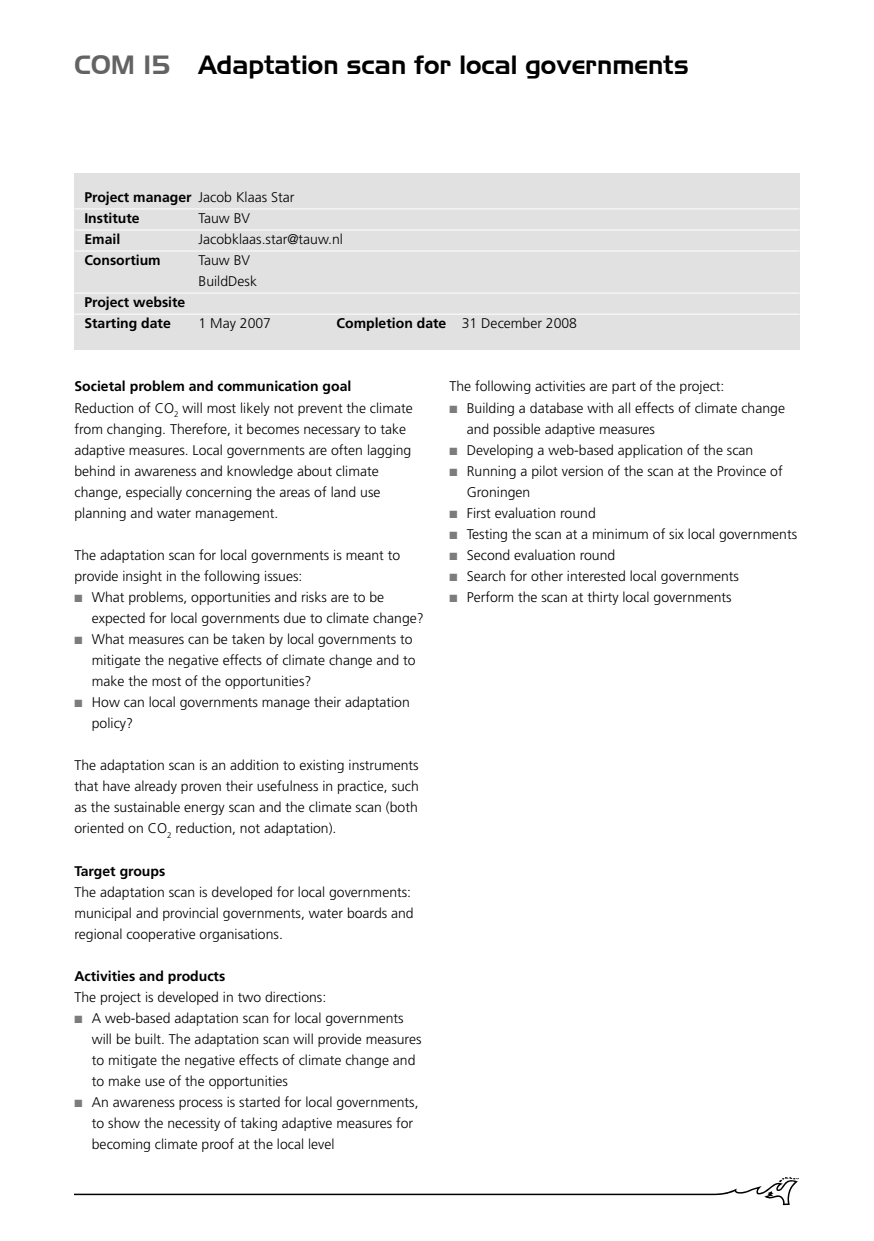
<style>
.page{position:relative;width:874px;height:1241px;background:#fff}
.page>*{position:absolute;margin:0;border:0;box-sizing:border-box;transform-origin:0 0}
.t1{font:26.25px "Slicker";color:#000}
.t2{font:300 14px/21px "Frutiger";color:#000}
.t3{font:700 14px/21px "Frutiger";color:#000}
.s1{color:#636363}
.s2{font-weight:300}
.s3{font-weight:700}
.s4{color:#7c7c7c}
</style>
<div class="page">
<svg style="left:74px;top:1177px;width:724px;height:27px"></svg>
<div style="left:74px;top:173px;width:725px;height:176px;background:#e1e1e1"></div>
<hr style="left:74px;top:208px;width:725px;height:1px;background:#fff">
<hr style="left:74px;top:229px;width:725px;height:1px;background:#fff">
<hr style="left:74px;top:250px;width:725px;height:1px;background:#fff">
<hr style="left:74px;top:292px;width:725px;height:1px;background:#fff">
<hr style="left:74px;top:314px;width:725px;height:1px;background:#fff">
<h1 class="t1" style="left:74px;top:50px;width:615px"><span class="s1">COM 15</span> Adaptation scan for local governments</h1>
<p class="t3" style="left:84px;top:186px;width:211px">Project manager <span class="s2">Jacob Klaas Star<br></span>Institute</p>
<p class="t2" style="left:198px;top:208px;width:53px">Tauw BV</p>
<p class="t3" style="left:84px;top:228px;width:37px">Email</p>
<p class="t2" style="left:198px;top:229px;width:146px">Jacobklaas.star@tauw.nl</p>
<p class="t3" style="left:84px;top:250px;width:78px">Consortium</p>
<p class="t2" style="left:198px;top:250px;width:60px">Tauw BV<br>BuildDesk</p>
<p class="t3" style="left:84px;top:292px;width:102px">Project website<br>Starting date</p>
<p class="t2" style="left:198px;top:313px;width:74px">1 May 2007</p>
<p class="t3" style="left:336px;top:313px;width:242px">Completion date <span class="s2">31 December 2008</span></p>
<p class="t2" style="left:74px;top:376px;width:339px"><span class="s3">Societal problem and communication goal </span>Reduction of CO<sub>2</sub> will most likely not prevent the climate from changing. Therefore, it becomes necessary to take adaptive measures. Local governments are often lagging behind in awareness and knowledge about climate change, especially concerning the areas of land use planning and water management.</p>
<p class="t2" style="left:74px;top:544px;width:327px">The adaptation scan for local governments is meant to provide insight in the following issues:</p>
<p class="t2" style="left:92px;top:586px;width:333px;text-indent:-17px"><span class="s4">■</span> What problems, opportunities and risks are to be expected for local governments due to climate change?</p>
<p class="t2" style="left:92px;top:628px;width:325px;text-indent:-17px"><span class="s4">■</span> What measures can be taken by local governments to mitigate the negative effects of climate change and to make the most of the opportunities?</p>
<p class="t2" style="left:92px;top:691px;width:319px;text-indent:-17px"><span class="s4">■</span> How can local governments manage their adaptation policy?</p>
<p class="t2" style="left:74px;top:754px;width:346px;text-align:justify">The adaptation scan is an addition to existing instruments that have already proven their usefulness in practice, such as the sustainable energy scan and the climate scan (both oriented on CO<sub>2</sub> reduction, not adaptation).</p>
<p class="t3" style="left:74px;top:859px;width:92px">Target groups</p>
<p class="t2" style="left:74px;top:881px;width:340px">The adaptation scan is developed for local governments: municipal and provincial governments, water boards and regional cooperative organisations.</p>
<p class="t3" style="left:74px;top:965px;width:152px">Activities and products</p>
<p class="t2" style="left:74px;top:986px;width:253px">The project is developed in two directions:</p>
<p class="t2" style="left:92px;top:1007px;width:331px;text-indent:-17px"><span class="s4">■</span> A web-based adaptation scan for local governments will be built. The adaptation scan will provide measures to mitigate the negative effects of climate change and to make use of the opportunities</p>
<p class="t2" style="left:92px;top:1091px;width:328px;text-indent:-17px"><span class="s4">■</span> An awareness process is started for local governments, to show the necessity of taking adaptive measures for becoming climate proof at the local level</p>
<p class="t2" style="left:449px;top:376px;width:276px">The following activities are part of the project:</p>
<p class="t2" style="left:466px;top:397px;width:319px;text-indent:-17px"><span class="s4">■</span> Building a database with all effects of climate change and possible adaptive measures</p>
<p class="t2" style="left:449px;top:439px;width:305px"><span class="s4">■</span> Developing a web-based application of the scan</p>
<p class="t2" style="left:466px;top:460px;width:317px;text-indent:-17px"><span class="s4">■</span> Running a pilot version of the scan at the Province of<br>Groningen</p>
<p class="t2" style="left:449px;top:502px;width:148px"><span class="s4">■</span> First evaluation round</p>
<p class="t2" style="left:449px;top:523px;width:349px"><span class="s4">■</span> Testing the scan at a minimum of six local governments</p>
<p class="t2" style="left:449px;top:544px;width:167px"><span class="s4">■</span> Second evaluation round</p>
<p class="t2" style="left:449px;top:565px;width:291px"><span class="s4">■</span> Search for other interested local governments</p>
<p class="t2" style="left:449px;top:586px;width:284px"><span class="s4">■</span> Perform the scan at thirty local governments</p>
</div>
